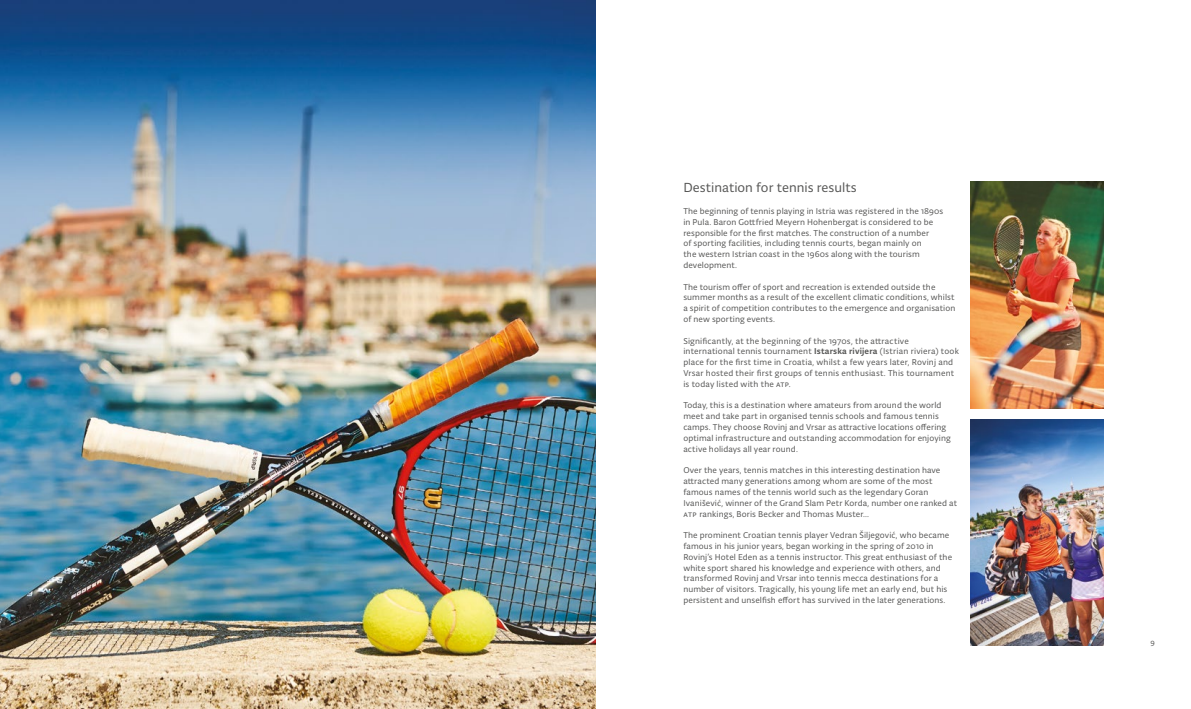
<style>
.page{position:relative;width:1191px;height:709px;background:#fff}
.page>*{position:absolute;margin:0;border:0;box-sizing:border-box;transform-origin:0 0}
.t1{font:14px "Typonine Sans Pro";color:#575756}
.t2{font:9px/10.8px "Typonine Sans Pro";letter-spacing:.01em;color:#575756}
.t3{font:8px "Typonine Sans Pro";color:#575756}
.s1{font-weight:500}
</style>
<div class="page">
<img style="left:0;top:0;width:595px;height:709px">
<img style="left:970px;top:181px;width:133px;height:227px">
<img style="left:970px;top:420px;width:133px;height:225px">
<h1 class="t1" style="left:683px;top:180px;width:175px">Destination for tennis results</h1>
<p class="t2" style="left:683px;top:205px;width:261px">The beginning of tennis playing in Istria was registered in the 1890s in Pula. Baron Gottfried Meyern Hohenbergat is considered to be responsible for the first matches. The construction of a number<br>of sporting facilities, including tennis courts, began mainly on<br>the western Istrian coast in the 1960s along with the tourism development.</p>
<p class="t2" style="left:683px;top:281px;width:273px">The tourism offer of sport and recreation is extended outside the summer months as a result of the excellent climatic conditions, whilst a spirit of competition contributes to the emergence and organisation of new sporting events.</p>
<p class="t2" style="left:683px;top:335px;width:277px">Significantly, at the beginning of the 1970s, the attractive international tennis tournament <span class="s1">Istarska rivijera</span> (Istrian riviera) took place for the first time in Croatia, whilst a few years later, Rovinj and Vrsar hosted their first groups of tennis enthusiast. This tournament is today listed with the atp.</p>
<p class="t2" style="left:683px;top:400px;width:269px">Today, this is a destination where amateurs from around the world meet and take part in organised tennis schools and famous tennis camps. They choose Rovinj and Vrsar as attractive locations offering optimal infrastructure and outstanding accommodation for enjoying active holidays all year round.</p>
<p class="t2" style="left:683px;top:465px;width:275px">Over the years, tennis matches in this interesting destination have attracted many generations among whom are some of the most famous names of the tennis world such as the legendary Goran Ivanišević, winner of the Grand Slam Petr Korda, number one ranked at atp rankings, Boris Becker and Thomas Muster...</p>
<p class="t2" style="left:683px;top:529px;width:270px">The prominent Croatian tennis player Vedran Šiljegović, who became famous in his junior years, began working in the spring of 2010 in Rovinj’s Hotel Eden as a tennis instructor. This great enthusiast of the white sport shared his knowledge and experience with others, and transformed Rovinj and Vrsar into tennis mecca destinations for a number of visitors. Tragically, his young life met an early end, but his persistent and unselfish effort has survived in the later generations.</p>
<p class="t3" style="left:1150px;top:638px;width:6px">9</p>
</div>
